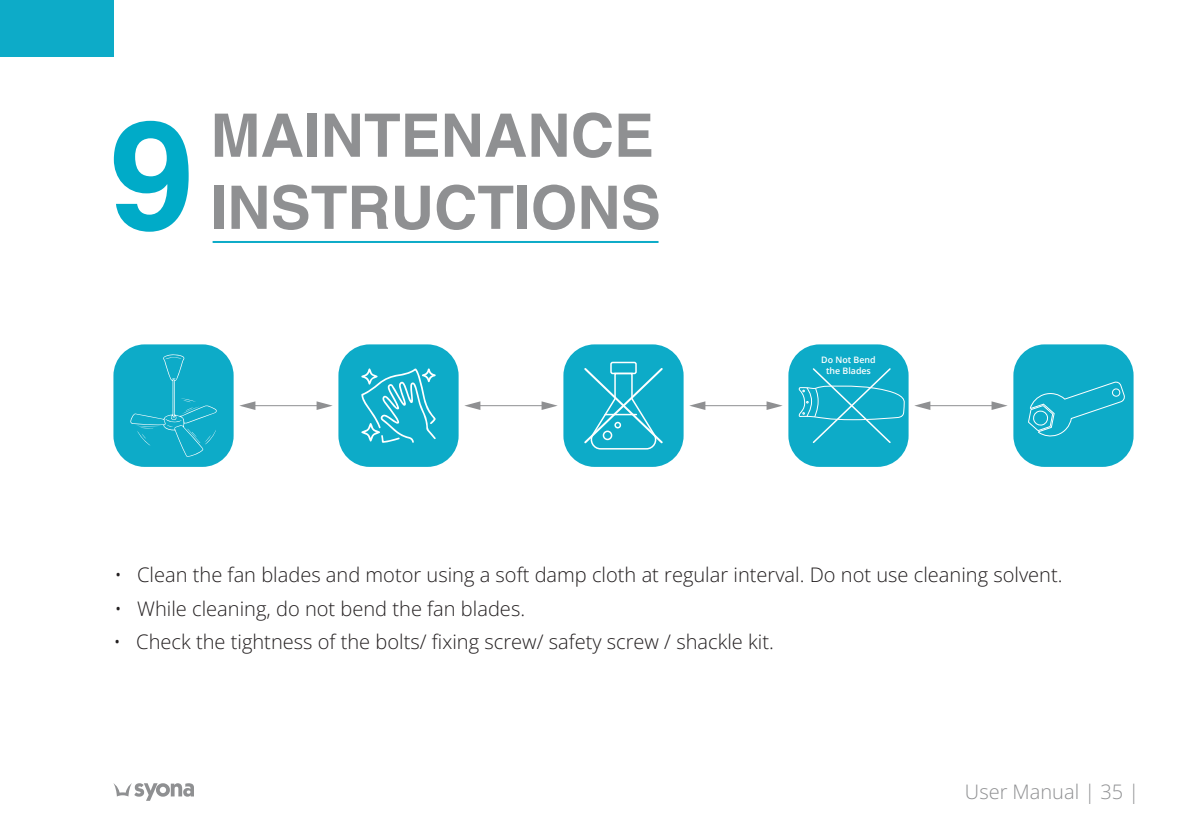
<style>
.page{position:relative;width:1191px;height:840px;background:#fff}
.page>*{position:absolute;margin:0;border:0;box-sizing:border-box;transform-origin:0 0}
.t1{font:700 152px "Helvetica LT Std";color:#00abc8}
.t2{font:700 60px "Helvetica LT Std";color:#8f9092}
.t3{font:300 20px "Open Sans";color:#231f20}
.t4{font:300 20px "Open Sans";color:#8f9092}
.t5{font:600 8.8px/10.6px "Open Sans";color:#fff;text-align:center}
</style>
<div class="page">
<hr style="left:213px;top:241px;width:445px;height:2px;background:#0dabc8">
<hr style="left:252px;top:405px;width:67px;height:1px;background:#8f9092">
<svg style="left:239px;top:401px;width:16px;height:9px"></svg>
<svg style="left:316px;top:401px;width:17px;height:9px"></svg>
<hr style="left:927px;top:405px;width:67px;height:1px;background:#8f9092">
<svg style="left:914px;top:401px;width:16px;height:9px"></svg>
<svg style="left:991px;top:401px;width:16px;height:9px"></svg>
<hr style="left:702px;top:405px;width:67px;height:1px;background:#8f9092">
<svg style="left:689px;top:401px;width:16px;height:9px"></svg>
<svg style="left:766px;top:401px;width:16px;height:9px"></svg>
<hr style="left:477px;top:405px;width:67px;height:1px;background:#8f9092">
<svg style="left:464px;top:401px;width:16px;height:9px"></svg>
<svg style="left:541px;top:401px;width:17px;height:9px"></svg>
<div style="left:0;top:0;width:113px;height:57px;background:#0dabc8"></div>
<svg style="left:113px;top:783px;width:81px;height:17px"></svg>
<div style="left:113px;top:344px;width:121px;height:122px;background:#0dabc8;border-radius:31px"></div>
<svg style="left:130px;top:354px;width:87px;height:102px"></svg>
<div style="left:338px;top:344px;width:120px;height:122px;background:#0dabc8;border-radius:31px"></div>
<svg style="left:361px;top:368px;width:75px;height:75px"></svg>
<div style="left:788px;top:344px;width:120px;height:122px;background:#0dabc8;border-radius:31px"></div>
<svg style="left:798px;top:368px;width:106px;height:75px"></svg>
<div style="left:1013px;top:344px;width:120px;height:122px;background:#0dabc8;border-radius:31px"></div>
<svg style="left:1028px;top:381px;width:97px;height:56px"></svg>
<div style="left:563px;top:344px;width:120px;height:122px;background:#0dabc8;border-radius:31px"></div>
<svg style="left:584px;top:368px;width:79px;height:82px"></svg>
<div style="left:610px;top:361px;width:27px;height:13px;border:2px solid #fff;border-radius:2px"></div>
<hr style="left:605px;top:413px;width:31px;height:2px;background:#fff">
<div style="left:602px;top:430px;width:10px;height:10px;border:2px solid #fff;border-radius:50%"></div>
<div style="left:614px;top:421px;width:7px;height:7px;border:2px solid #fff;border-radius:50%"></div>
<h1 class="t1" style="left:109px;top:82px;width:86px">9</h1>
<h2 class="t2" style="left:211px;top:99px;width:445px">MAINTENANCE</h2>
<h2 class="t2" style="left:211px;top:171px;width:451px">INSTRUCTIONS</h2>
<p class="t5" style="left:821px;top:354px;width:56px">Do Not Bend the Blades</p>
<p class="t3" style="left:114px;top:560px;width:949px">• Clean the fan blades and motor using a soft damp cloth at regular interval. Do not use cleaning solvent.</p>
<p class="t3" style="left:114px;top:595px;width:412px">• While cleaning, do not bend the fan blades.</p>
<p class="t3" style="left:114px;top:627px;width:662px">• Check the tightness of the bolts/ fixing screw/ safety screw / shackle kit.</p>
<p class="t4" style="left:965px;top:777px;width:176px">User Manual | 35 |</p>
</div>
